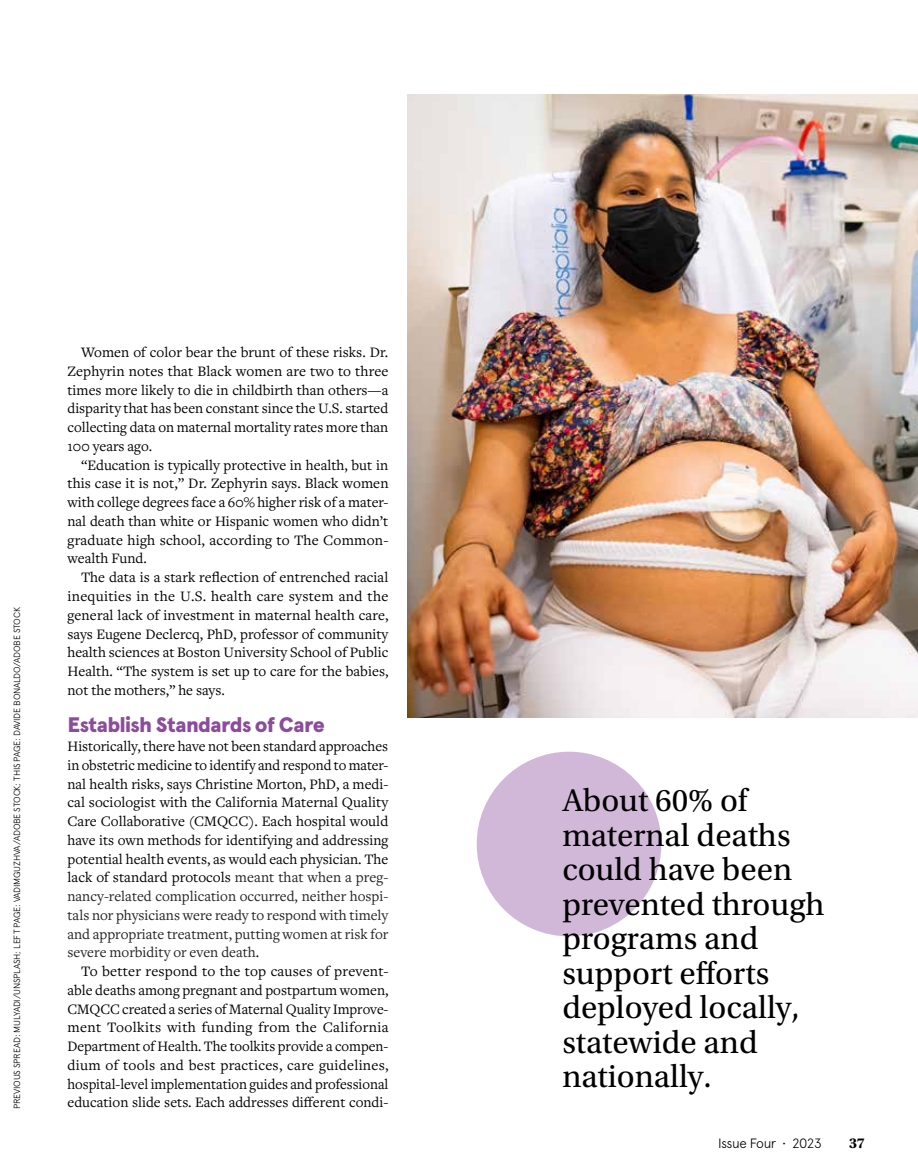
<style>
.page{position:relative;width:918px;height:1175px;background:#fff}
.page>*{position:absolute;margin:0;border:0;box-sizing:border-box;transform-origin:0 0}
.t1{font:33px/34.5px "Utopia Std";color:#000}
.t2{font:900 21px "Apercu Pro";letter-spacing:-.025em;color:#8c4b9d}
.t3{font:15px/18.8px "Freight Text Pro";color:#000;text-align:justify}
.t4{font:700 15px "Utopia Std";color:#000}
.t5{font:300 13.5px "Apercu Pro";letter-spacing:-.05em;color:#000}
.t6{font:300 9px "Apercu Pro";letter-spacing:-.025em;color:#000}
.s1{color:#222}
</style>
<div class="page">
<img style="left:407px;top:94px;width:511px;height:623px">
<div style="left:477px;top:751px;width:184px;height:185px;background:#d1b7d8;border-radius:50%"></div>
<p class="t6" style="left:10px;top:1109px;width:503px;rotate:-90deg">PREVIOUS SPREAD: MULYADI/UNSPLASH; LEFT PAGE: VADIMGUZHVA/ADOBE STOCK; THIS PAGE: DAVIDE BONALDO/ADOBE STOCK</p>
<p class="t3" style="left:68px;top:342px;width:323px;text-indent:14px">Women of color bear the brunt of these risks. Dr.<br>Zephyrin notes that Black women are two to three times more likely to die in childbirth than others—a disparity that has been constant since the U.S. started collecting data on maternal mortality rates more than 100 years ago.</p>
<p class="t3" style="left:68px;top:455px;width:323px;text-indent:14px">“Education is typically protective in health, but in this case it is not,” Dr. Zephyrin says. Black women with college degrees face a 60% higher risk of a mater&shy;nal death than white or Hispanic women who didn’t graduate high school, according to The Common&shy;wealth Fund.</p>
<p class="t3" style="left:68px;top:567px;width:323px;text-indent:14px">The data is a stark refection of entrenched racial inequities in the U.S. health care system and the general lack of investment in maternal health care, says Eugene Declercq, PhD, professor of community health sciences at Boston University School of Public Health. “The system is set up to care for the babies, not the mothers,” he says.</p>
<h3 class="t2" style="left:68px;top:709px;width:259px">Establish Standards of Care</h3>
<p class="t3" style="left:68px;top:736px;width:322px">Historically, there have not been standard approaches in obstetric medicine to identify and respond to mater&shy;nal health risks, says Christine Morton, PhD, a medi&shy;cal sociologist with the California Maternal Quality Care Collaborative (CMQCC). Each hospital would have its own methods for identifying and addressing potential health events, as would each physician. The lack of standard protocols <span class="s1">meant that when a preg&shy;nancy-related complication occurred, neither hospi&shy;tals nor physicians were ready to respond with timely and appropriate treatment, putting women at risk for severe morbidity or even death</span>.</p>
<p class="t3" style="left:68px;top:961px;width:323px;text-indent:14px">To better respond to the top causes of prevent&shy;able deaths among pregnant and postpartum women, CMQCC created a series of Maternal Quality Improve&shy;ment Toolkits with funding from the California Department of Health. The toolkits provide a compen&shy;dium of tools and best practices, care guidelines, hospital-level implementation guides and professional education slide sets. Each addresses diferent condi-</p>
<p class="t1" style="left:562px;top:783px;width:189px">About 60% of</p>
<h1 class="t1" style="left:562px;top:818px;width:264px">maternal deaths could have been prevented through programs and support eforts deployed locally, statewide and nationally.</h1>
<p class="t5" style="left:718px;top:1133px;width:105px">Issue Four • 2023</p>
<p class="t4" style="left:849px;top:1134px;width:17px">37</p>
</div>
